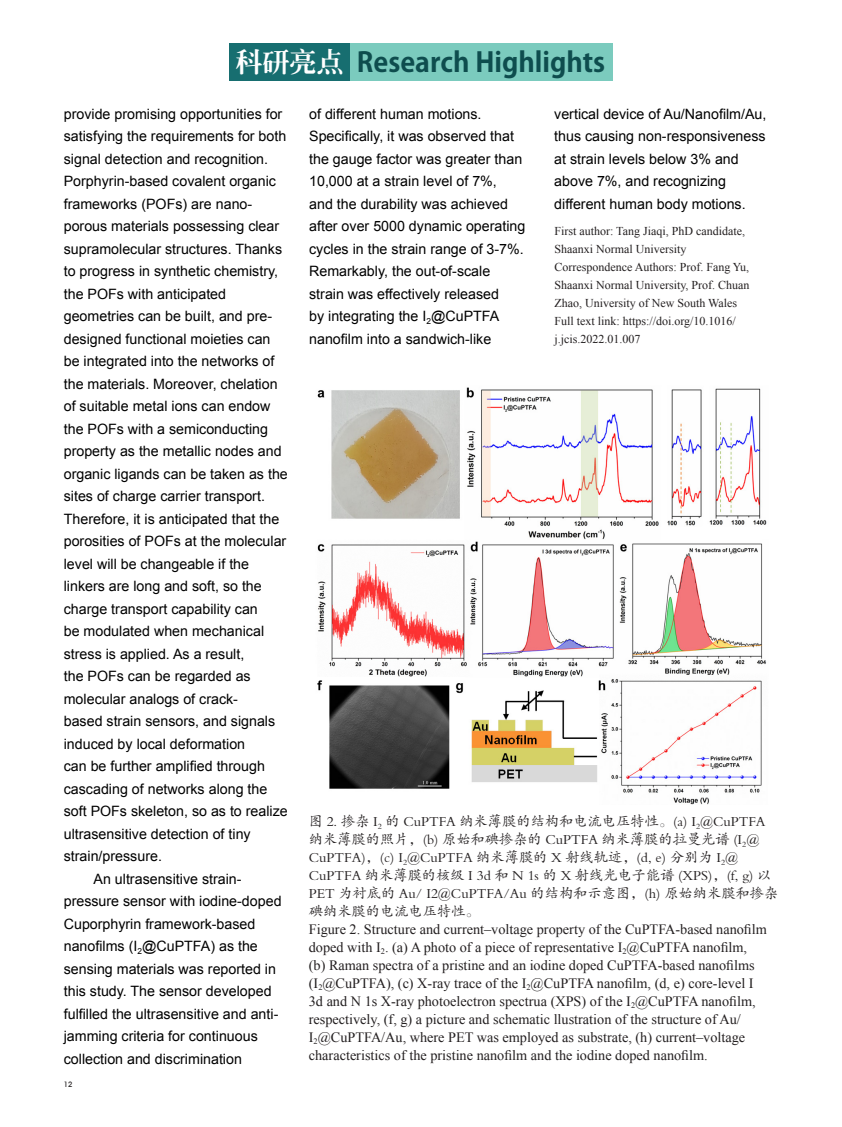
<style>
.page{position:relative;width:842px;height:1127px;background:#fff}
.page>*{position:absolute;margin:0;border:0;box-sizing:border-box;transform-origin:0 0}
.栏目EN{font:700 27px "Koz Go Pr 6 N";color:#0e4d4e}
.栏目CN{font:27px "CT Lao Song SJ";color:#fff}
.正文EN{font:14.25px/22.5px "Arial";color:#000}
.图说{font:14.25px/18px "Times New Roman";color:#231f20}
.图说-2{font:14.25px/18px "FZKTJW GB1 0";color:#231f20}
.图说-3{font:12px/18px "Times New Roman";color:#231f20}
.t1{font:500 7.5px "Avant Garde IT Cby BT";color:#231f20}
</style>
<div class="page">
<img style="left:317px;top:387px;width:450px;height:418px">
<div style="left:229px;top:43px;width:121px;height:37px;background:#176e70"></div>
<div style="left:350px;top:43px;width:262px;height:37px;background:#7bcbbe"></div>
<p class="栏目CN" style="left:236px;top:48px;width:109px">科研亮点</p>
<p class="栏目EN" style="left:357px;top:47px;width:250px">Research Highlights</p>
<p class="正文EN" style="left:554px;top:102px;width:214px">vertical device of Au/Nanofilm/Au, thus causing non-responsiveness at strain levels below 3% and above 7%, and recognizing different human body motions.</p>
<p class="正文EN" style="left:64px;top:102px;width:226px">provide promising opportunities for satisfying the requirements for both signal detection and recognition.<br>Porphyrin-based covalent organic frameworks (POFs) are nano&shy;porous materials possessing clear supramolecular structures. Thanks to progress in synthetic chemistry, the POFs with anticipated geometries can be built, and pre&shy;designed functional moieties can be integrated into the networks of the materials. Moreover, chelation of suitable metal ions can endow the POFs with a semiconducting property as the metallic nodes and organic ligands can be taken as the sites of charge carrier transport.<br>Therefore, it is anticipated that the porosities of POFs at the molecular level will be changeable if the linkers are long and soft, so the charge transport capability can<br>be modulated when mechanical stress is applied. As a result,<br>the POFs can be regarded as molecular analogs of crack-<br>based strain sensors, and signals induced by local deformation<br>can be further amplified through cascading of networks along the soft POFs skeleton, so as to realize ultrasensitive detection of tiny strain/pressure.</p>
<p class="正文EN" style="left:64px;top:867px;width:219px;text-indent:30px">An ultrasensitive strain&shy;pressure sensor with iodine-doped<br>Cuporphyrin framework-based nanofilms (I<sub>2</sub>@CuPTFA) as the sensing materials was reported in this study. The sensor developed fulfilled the ultrasensitive and anti&shy;jamming criteria for continuous collection and discrimination</p>
<p class="正文EN" style="left:309px;top:102px;width:218px">of different human motions.<br>Specifically, it was observed that the gauge factor was greater than<br>10,000 at a strain level of 7%,<br>and the durability was achieved after over 5000 dynamic operating cycles in the strain range of 3-7%.<br>Remarkably, the out-of-scale strain was effectively released<br>by integrating the I<sub>2</sub>@CuPTFA nanofilm into a sandwich-like</p>
<p class="图说-3" style="left:554px;top:222px;width:192px">First author: Tang Jiaqi, PhD candidate,<br>Shaanxi Normal University</p>
<p class="图说-3" style="left:554px;top:258px;width:197px;text-align:justify">Correspondence Authors: Prof. Fang Yu, Shaanxi Normal University, Prof. Chuan Zhao, University of New South Wales</p>
<p class="图说-3" style="left:554px;top:312px;width:183px">Full text link: https://doi.org/10.1016/ j.jcis.2022.01.007</p>
<p class="图说-2" style="left:309px;top:812px;width:471px">图 2. 掺杂 I<sub>2</sub> 的 CuPTFA 纳米薄膜的结构和电流电压特性。(a) I<sub>2</sub>@CuPTFA纳米薄膜的照片，(b) 原始和碘掺杂的 CuPTFA 纳米薄膜的拉曼光谱 (I<sub>2</sub>@ CuPTFA)，(c) I<sub>2</sub>@CuPTFA 纳米薄膜的 X 射线轨迹，(d, e) 分别为 I<sub>2</sub>@ CuPTFA 纳米薄膜的核级 I 3d 和 N 1s 的 X 射线光电子能谱 (XPS)，(f, g) 以PET 为衬底的 Au/ I2@CuPTFA/Au 的结构和示意图，(h) 原始纳米膜和掺杂碘纳米膜的电流电压特性。</p>
<p class="图说" style="left:309px;top:919px;width:460px">Figure 2. Structure and current–voltage property of the CuPTFA-based nanofilm doped with I<sub>2</sub>. (a) A photo of a piece of representative I<sub>2</sub>@CuPTFA nanofilm, (b) Raman spectra of a pristine and an iodine doped CuPTFA-based nanofilms (I<sub>2</sub>@CuPTFA), (c) X-ray trace of the I<sub>2</sub>@CuPTFA nanofilm, (d, e) core-level I 3d and N 1s X-ray photoelectron spectrua (XPS) of the I<sub>2</sub>@CuPTFA nanofilm, respectively, (f, g) a picture and schematic llustration of the structure of Au/ I<sub>2</sub>@CuPTFA/Au, where PET was employed as substrate, (h) current–voltage characteristics of the pristine nanofilm and the iodine doped nanofilm.</p>
<p class="t1" style="left:64px;top:1080px;width:10px">12</p>
</div>
